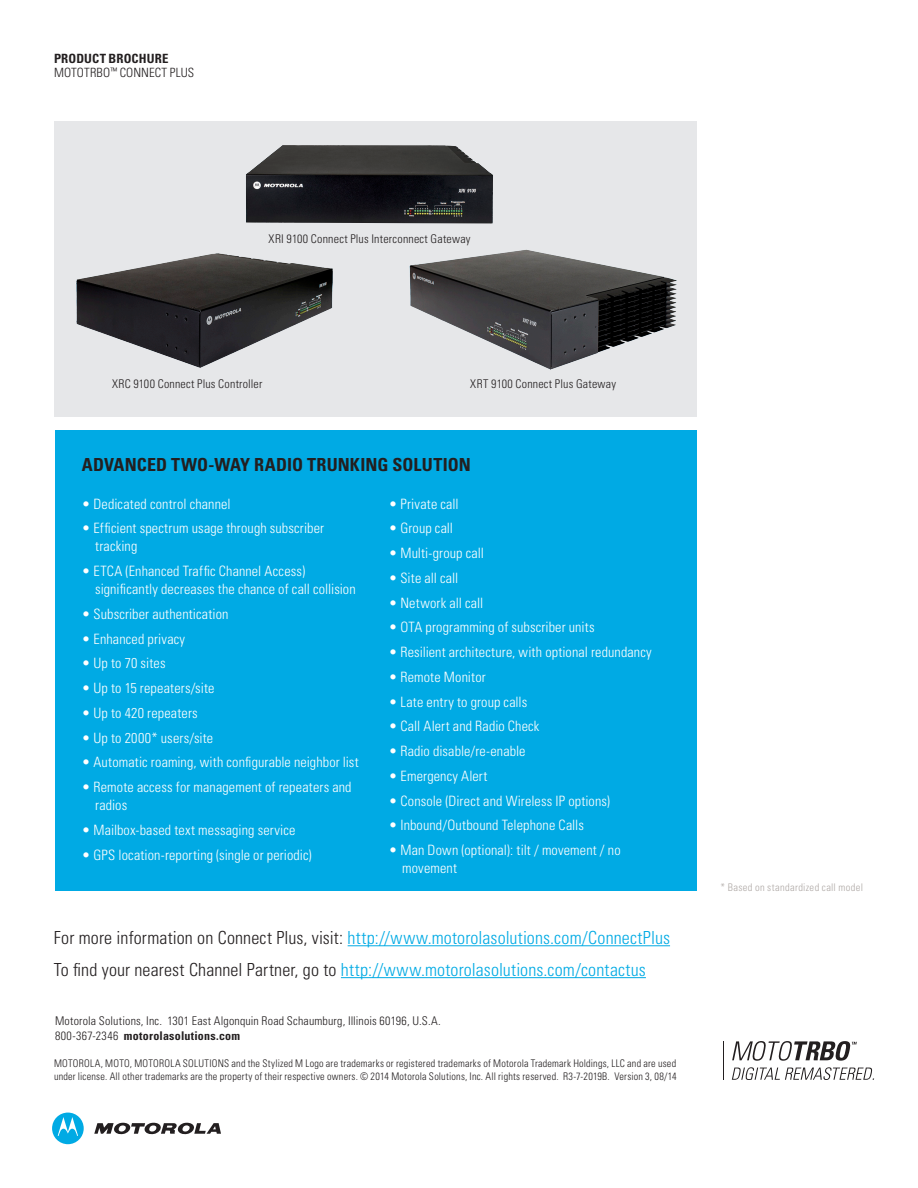
<style>
.page{position:relative;width:918px;height:1188px;background:#fff}
.page>*{position:absolute;margin:0;border:0;box-sizing:border-box;transform-origin:0 0}
.t1{font:300 condensed 18px "Univers LT Std";letter-spacing:.01em;color:#00aae4}
.t2{font:700 condensed 18px "Univers LT Std";letter-spacing:.005em;color:#231f20}
.t3{font:300 condensed 14.25px/18px "Univers LT Std";letter-spacing:.01em;color:#fff}
.t4{font:300 condensed 12.75px/14.2px "Univers LT Std";letter-spacing:.01em;color:#231f20}
.t5{font:300 condensed 12px/15px "Univers LT Std";letter-spacing:.015em;color:#231f20}
.t6{font:300 condensed 10.5px/13.5px "Univers LT Std";letter-spacing:.025em;color:#231f20}
.t7{font:300 condensed 10.5px "Univers LT Std";letter-spacing:.03em;color:#afa9a6}
.s1{font-weight:700}
.s2{color:#231f20}
</style>
<div class="page">
<div style="left:54px;top:122px;width:643px;height:295px;background:#e6e7e9"></div>
<div style="left:55px;top:431px;width:642px;height:460px;background:#00aae4"></div>
<svg style="left:94px;top:1123px;width:127px;height:12px"></svg>
<div style="left:52px;top:1113px;width:32px;height:31px;background:#00aae4;border-radius:50%"></div>
<svg style="left:58px;top:1117px;width:20px;height:19px"></svg>
<hr style="left:348px;top:945px;width:322px;height:1px;background:#00aae4">
<hr style="left:341px;top:977px;width:305px;height:1px;background:#00aae4">
<svg style="left:732px;top:1067px;width:142px;height:13px"></svg>
<hr style="left:724px;top:1041px;width:1px;height:39px;background:#231f20">
<svg style="left:732px;top:1041px;width:125px;height:20px"></svg>
<img style="left:75px;top:253px;width:258px;height:115px">
<img style="left:409px;top:249px;width:268px;height:121px">
<img style="left:246px;top:145px;width:247px;height:79px">
<p class="t4" style="left:54px;top:52px;width:142px"><span class="s1">PRODUCT BROCHURE<br></span>MOTOTRBO<sup>™</sup> CONNECT PLUS</p>
<p class="t5" style="left:269px;top:231px;width:204px">XRI 9100 Connect Plus Interconnect Gateway</p>
<p class="t5" style="left:112px;top:376px;width:152px">XRC 9100 Connect Plus Controller</p>
<p class="t5" style="left:470px;top:376px;width:147px">XRT 9100 Connect Plus Gateway</p>
<p class="t2" style="left:82px;top:454px;width:391px">ADVANCED TWO-WAY RADIO TRUNKING SOLUTION</p>
<p class="t3" style="left:389px;top:495px;width:71px">• Private call</p>
<p class="t3" style="left:389px;top:519px;width:66px">• Group call</p>
<p class="t3" style="left:389px;top:544px;width:97px">• Multi-group call</p>
<p class="t3" style="left:389px;top:569px;width:71px">• Site all call</p>
<p class="t3" style="left:389px;top:594px;width:96px">• Network all call</p>
<p class="t3" style="left:389px;top:618px;width:207px">• OTA programming of subscriber units</p>
<p class="t3" style="left:389px;top:643px;width:265px">• Resilient architecture, with optional redundancy</p>
<p class="t3" style="left:389px;top:668px;width:99px">• Remote Monitor</p>
<p class="t3" style="left:389px;top:693px;width:140px">• Late entry to group calls</p>
<p class="t3" style="left:389px;top:717px;width:152px">• Call Alert and Radio Check</p>
<p class="t3" style="left:389px;top:742px;width:138px">• Radio disable/re-enable</p>
<p class="t3" style="left:389px;top:767px;width:100px">• Emergency Alert</p>
<p class="t3" style="left:389px;top:792px;width:223px">• Console (Direct and Wireless IP options)</p>
<p class="t3" style="left:389px;top:816px;width:197px">• Inbound/Outbound Telephone Calls</p>
<p class="t3" style="left:402px;top:841px;width:220px;text-indent:-14px">• Man Down (optional): tilt / movement / no movement</p>
<p class="t3" style="left:82px;top:495px;width:150px">• Dedicated control channel</p>
<p class="t3" style="left:95px;top:519px;width:230px;text-indent:-14px">• Efficient spectrum usage through subscriber tracking</p>
<p class="t3" style="left:95px;top:562px;width:262px;text-indent:-14px">• ETCA (Enhanced Traffic Channel Access) significantly decreases the chance of call collision</p>
<p class="t3" style="left:82px;top:605px;width:148px">• Subscriber authentication</p>
<p class="t3" style="left:82px;top:630px;width:105px">• Enhanced privacy</p>
<p class="t3" style="left:82px;top:654px;width:85px">• Up to 70 sites</p>
<p class="t3" style="left:82px;top:679px;width:134px">• Up to 15 repeaters/site</p>
<p class="t3" style="left:82px;top:704px;width:118px">• Up to 420 repeaters</p>
<p class="t3" style="left:82px;top:729px;width:133px">• Up to 2000* users/site</p>
<p class="t3" style="left:82px;top:753px;width:279px">• Automatic roaming, with configurable neighbor list</p>
<p class="t3" style="left:95px;top:778px;width:258px;text-indent:-14px">• Remote access for management of repeaters and radios</p>
<p class="t3" style="left:82px;top:821px;width:215px">• Mailbox-based text messaging service</p>
<p class="t3" style="left:82px;top:846px;width:231px">• GPS location-reporting (single or periodic)</p>
<p class="t1" style="left:54px;top:927px;width:618px"><span class="s2">For more information on Connect Plus, visit:</span> http://www.motorolasolutions.com/ConnectPlus</p>
<p class="t1" style="left:54px;top:959px;width:594px"><span class="s2">To find your nearest Channel Partner, go to</span> http://www.motorolasolutions.com/contactus</p>
<p class="t5" style="left:55px;top:1013px;width:387px">Motorola Solutions, Inc. 1301 East Algonquin Road Schaumburg, Illinois 60196, U.S.A.<br>800-367-2346 <span class="s1">motorolasolutions.com</span></p>
<p class="t6" style="left:54px;top:1056px;width:624px">MOTOROLA, MOTO, MOTOROLA SOLUTIONS and the Stylized M Logo are trademarks or registered trademarks of Motorola Trademark Holdings, LLC and are used under license. All other trademarks are the property of their respective owners. © 2014 Motorola Solutions, Inc. All rights reserved. R3-7-2019B. Version 3, 08/14</p>
<p class="t7" style="left:721px;top:881px;width:144px">* Based on standardized call model</p>
</div>
